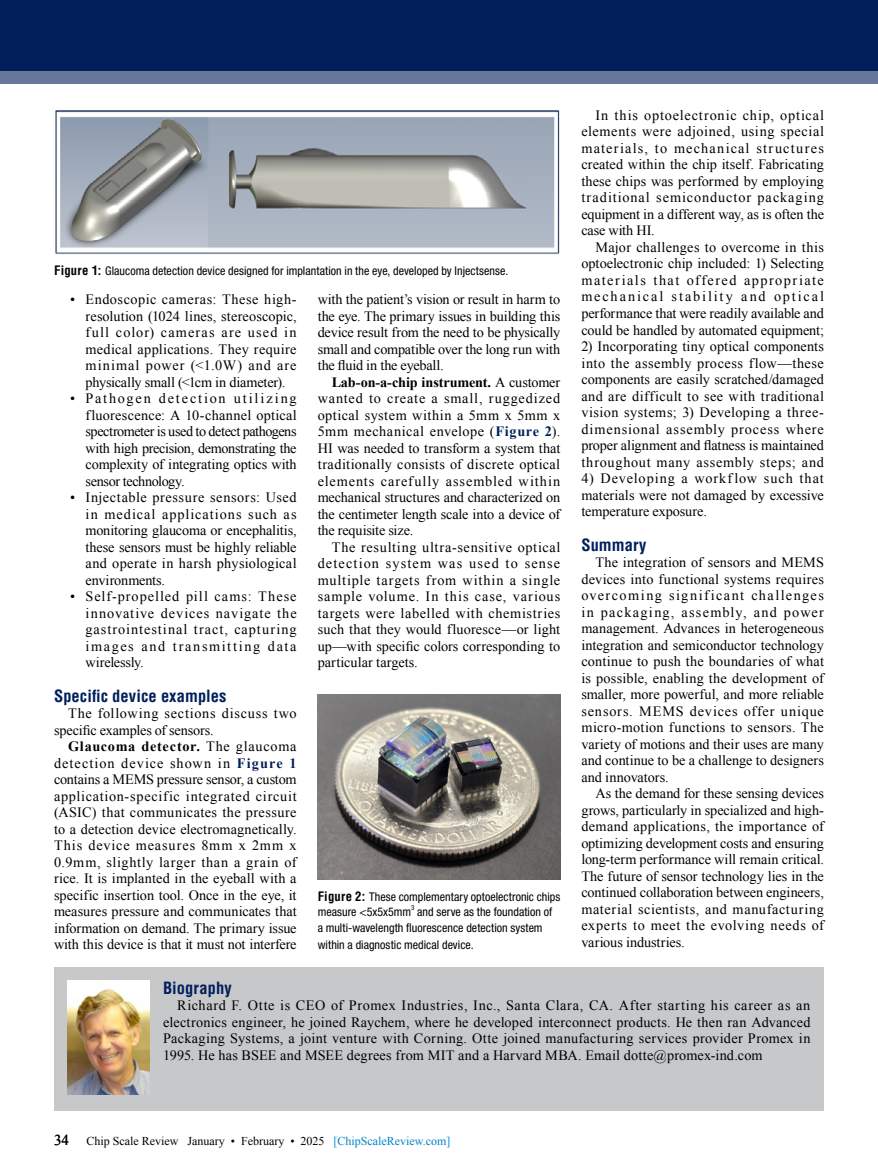
<style>
.page{position:relative;width:878px;height:1175px;background:#fff}
.page>*{position:absolute;margin:0;border:0;box-sizing:border-box;transform-origin:0 0}
.t1{font:700 condensed 16.5px "Helvetica LT Std";letter-spacing:.005em;color:#001f5b}
.t2{font:14.25px/16.5px "Times New Roman";color:#000;text-align:justify}
.t3{font:14.25px/16.5px "Times New Roman";letter-spacing:.03em;color:#000}
.t4{font:condensed 12px/16.5px "Helvetica Neue LT Std";letter-spacing:.005em;color:#000}
.t5{font:12px "Times New Roman";color:#000}
.t6{font:condensed 7.05px "Helvetica Neue LT Std";color:#000}
.s1{font-family:"Helvetica LT Std";font-weight:700;font-size:12.75px}
.s2{font-weight:700}
.s3{font-weight:700;color:#001f5b}
.s4{font-size:15px}
.s5{color:#0083ca}
</style>
<div class="page">
<div style="left:54px;top:966px;width:770px;height:144px;background:#c7c8ca"></div>
<img style="left:68px;top:980px;width:82px;height:114px">
<div style="left:0;top:0;width:878px;height:70px;background:#001f5b"></div>
<div style="left:0;top:70px;width:878px;height:13px;background:#66789c"></div>
<img style="left:318px;top:694px;width:242px;height:185px">
<img style="left:55px;top:110px;width:505px;height:144px">
<p class="t4" style="left:54px;top:262px;width:455px"><span class="s1">Figure 1:</span> Glaucoma detection device designed for implantation in the eye, developed by Injectsense.</p>
<p class="t2" style="left:86px;top:291px;width:212px;text-indent:-16px">• Endoscopic cameras: These high&shy;resolution (1024 lines, stereoscopic, full color) cameras are used in medical applications. They require minimal power (&lt;1.0W) and are physically small (&lt;1cm in diameter).</p>
<p class="t2" style="left:86px;top:390px;width:212px;text-indent:-16px">• Pathogen detection utilizing fluorescence: A 10-channel optical spectrometer is used to detect pathogens with high precision, demonstrating the complexity of integrating optics with sensor technology.</p>
<p class="t2" style="left:86px;top:489px;width:212px;text-indent:-16px">• Injectable pressure sensors: Used in medical applications such as monitoring glaucoma or encephalitis, these sensors must be highly reliable and operate in harsh physiological environments.</p>
<p class="t2" style="left:86px;top:588px;width:212px;text-indent:-16px">• Self-propelled pill cams: These innovative devices navigate the gastrointestinal tract, capturing images and transmitting data wirelessly.</p>
<p class="t1" style="left:54px;top:685px;width:174px">Specific device examples</p>
<p class="t3" style="left:54px;top:705px;width:244px;text-indent:14px">The following sections discuss two specific examples of sensors.</p>
<p class="t2" style="left:54px;top:738px;width:244px;text-indent:14px"><span class="s2">Glaucoma detector.</span> The glaucoma detection device shown in <span class="s3">Figure 1 </span>contains a MEMS pressure sensor, a custom application-specific integrated circuit (ASIC) that communicates the pressure to a detection device electromagnetically.<br>This device measures 8mm x 2mm x 0.9mm, slightly larger than a grain of rice. It is implanted in the eyeball with a specific insertion tool. Once in the eye, it measures pressure and communicates that information on demand. The primary issue with this device is that it must not interfere</p>
<p class="t2" style="left:318px;top:291px;width:244px">with the patient’s vision or result in harm to the eye. The primary issues in building this device result from the need to be physically small and compatible over the long run with the fluid in the eyeball.</p>
<p class="t2" style="left:318px;top:373px;width:244px;text-indent:14px"><span class="s2">Lab-on-a-chip instrument.</span> A customer wanted to create a small, ruggedized optical system within a 5mm x 5mm x 5mm mechanical envelope (<span class="s3">Figure 2</span>).<br>HI was needed to transform a system that traditionally consists of discrete optical elements carefully assembled within mechanical structures and characterized on the centimeter length scale into a device of the requisite size.</p>
<p class="t2" style="left:318px;top:538px;width:244px;text-indent:14px">The resulting ultra-sensitive optical detection system was used to sense multiple targets from within a single sample volume. In this case, various targets were labelled with chemistries such that they would fluoresce—or light up—with specific colors corresponding to particular targets.</p>
<p class="t4" style="left:318px;top:889px;width:244px;line-height:15px"><span class="s1">Figure 2:</span> These complementary optoelectronic chips measure &lt;5x5x5mm</p>
<p class="t6" style="left:411px;top:903px;width:5px">3</p>
<p class="t4" style="left:318px;top:903px;width:236px;text-indent:99px">and serve as the foundation of a multi-wavelength fluorescence detection system within a diagnostic medical device.</p>
<p class="t2" style="left:581px;top:107px;width:244px;text-indent:14px">In this optoelectronic chip, optical elements were adjoined, using special materials, to mechanical structures created within the chip itself. Fabricating these chips was performed by employing traditional semiconductor packaging equipment in a different way, as is often the case with HI.</p>
<p class="t2" style="left:581px;top:239px;width:244px;text-indent:14px">Major challenges to overcome in this optoelectronic chip included: 1) Selecting materials that offered appropriate mechanical stability and optical performance that were readily available and could be handled by automated equipment;</p>
<p class="t2" style="left:581px;top:338px;width:244px">2) Incorporating tiny optical components into the assembly process flow—these components are easily scratched/damaged and are difficult to see with traditional vision systems; 3) Developing a three&shy;dimensional assembly process where proper alignment and flatness is maintained throughout many assembly steps; and</p>
<p class="t2" style="left:581px;top:470px;width:244px">4) Developing a workflow such that materials were not damaged by excessive temperature exposure.</p>
<p class="t1" style="left:581px;top:534px;width:67px">Summary</p>
<p class="t2" style="left:581px;top:554px;width:244px;text-indent:14px">The integration of sensors and MEMS devices into functional systems requires overcoming significant challenges in packaging, assembly, and power management. Advances in heterogeneous integration and semiconductor technology continue to push the boundaries of what is possible, enabling the development of smaller, more powerful, and more reliable sensors. MEMS devices offer unique micro-motion functions to sensors. The variety of motions and their uses are many and continue to be a challenge to designers and innovators.</p>
<p class="t2" style="left:581px;top:785px;width:244px;text-indent:14px">As the demand for these sensing devices grows, particularly in specialized and high&shy;demand applications, the importance of optimizing development costs and ensuring long-term performance will remain critical.<br>The future of sensor technology lies in the continued collaboration between engineers, material scientists, and manufacturing experts to meet the evolving needs of various industries.</p>
<p class="t1" style="left:163px;top:977px;width:70px">Biography</p>
<p class="t2" style="left:163px;top:997px;width:649px;text-indent:14px">Richard F. Otte is CEO of Promex Industries, Inc., Santa Clara, CA. After starting his career as an electronics engineer, he joined Raychem, where he developed interconnect products. He then ran Advanced Packaging Systems, a joint venture with Corning. Otte joined manufacturing services provider Promex in 1995. He has BSEE and MSEE degrees from MIT and a Harvard MBA. Email dotte@promex-ind.com</p>
<p class="t5" style="left:54px;top:1132px;width:398px"><span class="s4">34</span> Chip Scale Review January • February • 2025 <span class="s5">[ChipScaleReview.com]</span></p>
</div>
